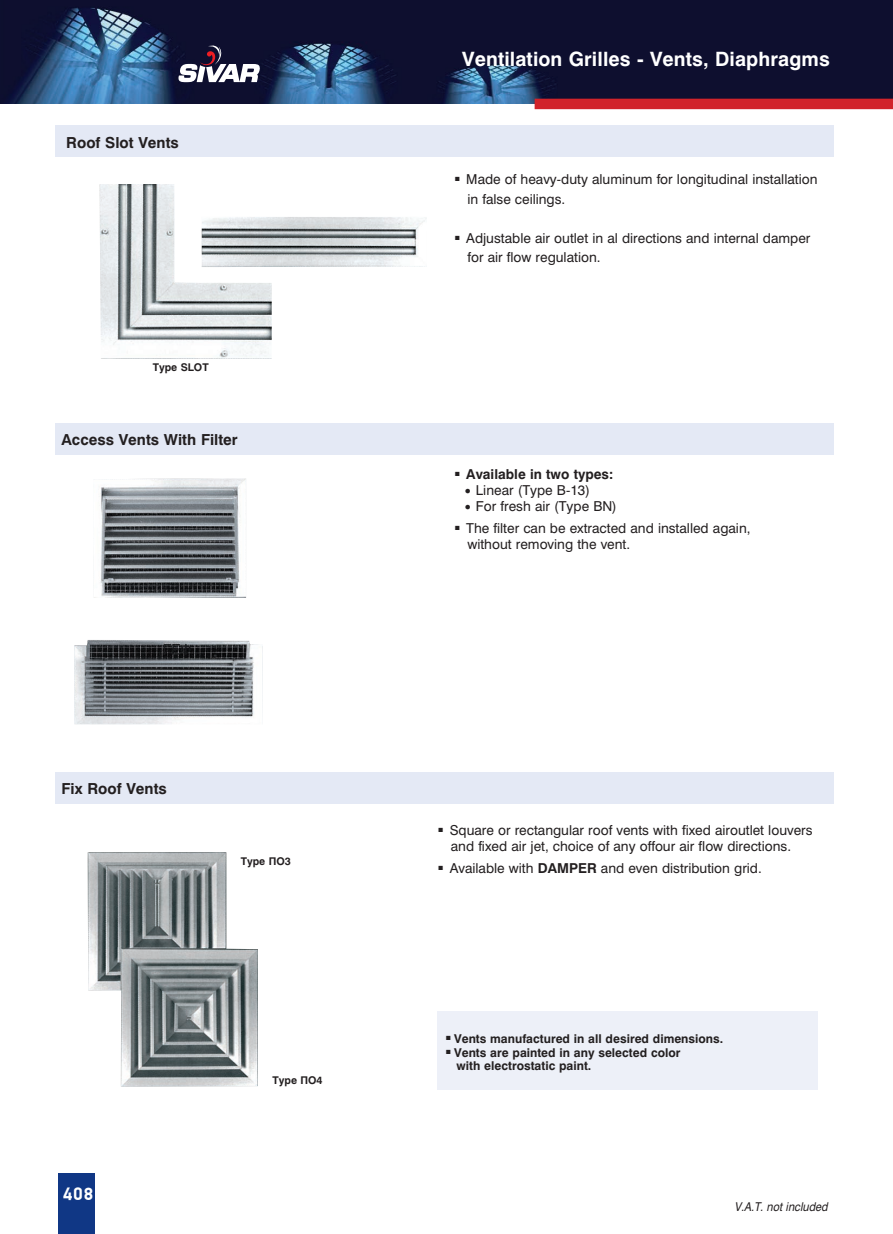
<style>
.page{position:relative;width:893px;height:1234px;background:#fff}
.page>*{position:absolute;margin:0;border:0;box-sizing:border-box;transform-origin:0 0}
.t1{font:700 19.5px "Mg Helvetica";letter-spacing:.005em;color:#fff}
.t2{font:700 18px "PF Din Display";color:#fff}
.t3{font:700 15px "Mg Helvetica";color:#231f20}
.t4{font:13.5px/16.2px "Mg Helvetica";color:#231f20}
.t5{font:700 12px/13.5px "Mg Helvetica";color:#231f20}
.t6{font:italic 12px "Mg Helvetica";color:#231f20;scale:.9 1}
.t7{font:700 10.5px "Mg Helvetica";color:#231f20}
.s1{font-weight:700}
.s2{font-size:10.5px}
</style>
<div class="page">
<img style="left:0;top:0;width:893px;height:104px">
<div style="left:58px;top:1172px;width:36px;height:61px;background:#103785"></div>
<svg style="left:178px;top:45px;width:82px;height:37px"></svg>
<div style="left:535px;top:99px;width:358px;height:10px;background:#d1232a"></div>
<div style="left:437px;top:1010px;width:381px;height:79px;background:#edf0f8"></div>
<div style="left:56px;top:125px;width:778px;height:32px;background:#e4e9f5"></div>
<div style="left:56px;top:772px;width:778px;height:32px;background:#e4e9f5"></div>
<img style="left:99px;top:184px;width:173px;height:175px">
<img style="left:202px;top:217px;width:225px;height:50px">
<img style="left:74px;top:478px;width:189px;height:246px">
<div style="left:56px;top:423px;width:778px;height:32px;background:#e4e9f5"></div>
<img style="left:88px;top:852px;width:170px;height:234px">
<p class="t3" style="left:66px;top:133px;width:114px">Roof Slot Vents</p>
<p class="t7" style="left:153px;top:360px;width:57px">∆ype SLOT</p>
<p class="t3" style="left:62px;top:430px;width:178px">Access Vents With Filter</p>
<p class="t3" style="left:62px;top:779px;width:107px">Fix Roof Vents</p>
<p class="t7" style="left:241px;top:854px;width:52px">∆ype ¶√3</p>
<p class="t2" style="left:63px;top:1182px;width:32px">408</p>
<p class="t7" style="left:273px;top:1073px;width:52px">∆ype ¶√4</p>
<p class="t1" style="left:462px;top:47px;width:369px">Ventilation Grilles - Vents, Diaphragms</p>
<p class="t4" style="left:467px;top:169px;width:352px;line-height:19.5px;text-indent:-12px">■ Made of heavy-duty aluminum for longitudinal installation in false ceilings.</p>
<p class="t4" style="left:467px;top:228px;width:345px;line-height:19.5px;text-indent:-12px">■ Adjustable air outlet in al directions and internal damper for air flow regulation.</p>
<p class="t4" style="left:464px;top:465px;width:154px;text-indent:-9px">■ <span class="s1">Available in two types: </span><span class="s2">ñ</span> Linear (Type µ-13)<br><span class="s2">ñ</span> For fresh air (Type µ¡)</p>
<p class="t4" style="left:467px;top:520px;width:285px;text-indent:-12px">■ The filter can be extracted and installed again, without removing the vent.</p>
<p class="t4" style="left:451px;top:821px;width:363px;text-indent:-12px">■ Square or rectangular roof vents with fixed airoutlet louvers and fixed air jet, choice of any offour air flow directions.</p>
<p class="t4" style="left:438px;top:860px;width:325px">■ Available with <span class="s1">DAMPER</span> and even distribution grid.</p>
<p class="t5" style="left:446px;top:1031px;width:279px">■ Vents manufactured in all desired dimensions.</p>
<p class="t5" style="left:457px;top:1045px;width:225px;text-indent:-11px">■ Vents are painted in any selected color with electrostatic paint.</p>
<p class="t6" style="left:734px;top:1198px;width:105px">V.A.T. not included</p>
</div>
